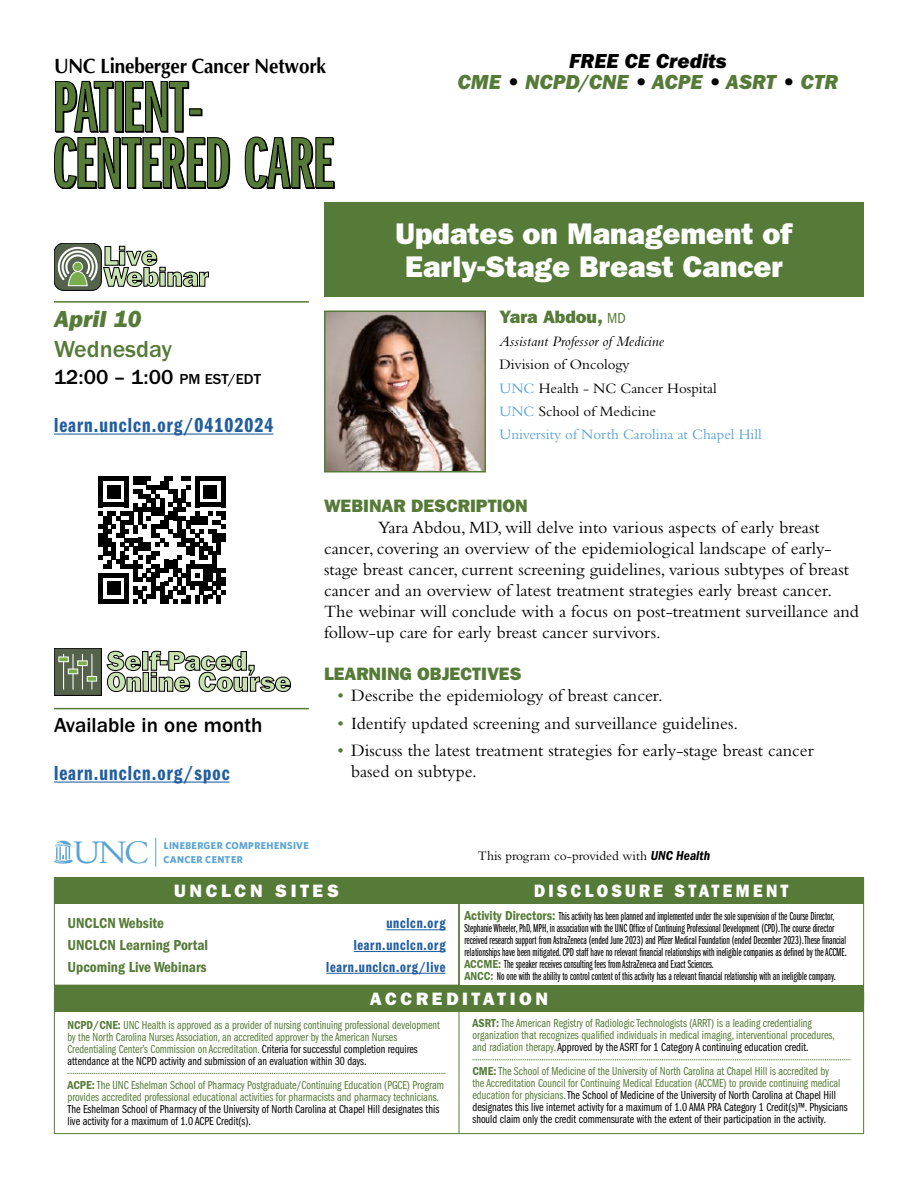
<style>
.page{position:relative;width:918px;height:1188px;background:#fff}
.page>*{position:absolute;margin:0;border:0;box-sizing:border-box;transform-origin:0 0}
.t1{font:75px/56.2px "ITC Franklin Gothic Std Dm X Cp";letter-spacing:-.02em;color:#567b38}
.t2{font:34.5px "Bembo Std";color:#5aa3d2}
.t3{font:30px/33px "ITC Franklin Gothic Std Hvy";color:#fff;text-align:center}
.t4{font:27.3px/21px "ITC Franklin Gothic Std Hvy";color:#c8e2b0}
.t5{font:500 24px "ITC Franklin Gothic Std";color:#567b38}
.t6{font:24px "ITC Franklin Gothic Std Hvy It";color:#567b38}
.t7{font:21px "ITC Franklin Gothic Std Dm Cp";letter-spacing:.05em;color:#215e9e}
.t8{font:21px/21px "ITC Franklin Gothic Std Hvy It";color:#567b38;text-align:center}
.t9{font:500 21px "ITC Franklin Gothic Std";color:#000}
.t10{font:700 21px "Optima";letter-spacing:-.01em;color:#000;scale:.9 1}
.t11{font:18px/21px "Bembo Std";color:#000}
.t12{font:18px "ITC Franklin Gothic Std Hvy";color:#567b38}
.t13{font:18px "ITC Franklin Gothic Std Hvy";letter-spacing:.2em;color:#fff}
.t14{font:18px "ITC Franklin Gothic Std Hvy";letter-spacing:.2em;color:#fff;scale:.9 1}
.t15{font:15px/23.2px "Bembo Std";color:#000}
.t16{font:15px "ITC Franklin Gothic Std Dm Cd";color:#567b38}
.t17{font:15px "ITC Franklin Gothic Std Dm Cp";letter-spacing:.05em;color:#215e9e}
.t18{font:italic 15px "Bembo Std";color:#000}
.t19{font:13.5px "Bembo Std";color:#000}
.t20{font:12px/12px "ITC Franklin Gothic Std Bk Cp";color:#567b38}
.t21{font:12px/12px "ITC Franklin Gothic Std Bk X Cp";color:#000}
.t22{font:12px/12px "ITC Franklin Gothic Std Bk Cp";color:#000}
.t23{font:700 9.9px/14.4px "Whitney";letter-spacing:.04em;color:#5aa3d2}
.s1{font-size:15px}
.s2{color:#000}
.s3{font-family:"ITC Franklin Gothic Std";font-stretch:condensed;font-size:15px}
.s4{color:#5aa3d2}
.s5{color:#567b38}
.s6{font-family:"ITC Franklin Gothic Std Dm Cd It"}
.s7{font-family:"ITC Franklin Gothic Std Dm Cd";font-size:13.5px;color:#567b38}
.s8{font-family:"ITC Franklin Gothic Std Dm Cd";color:#567b38}
.s9{font-family:"ITC Franklin Gothic Std Dm Cd"}
</style>
<div class="page">
<div style="left:324px;top:202px;width:540px;height:95px;background:#567b38"></div>
<img style="left:327px;top:313px;width:156px;height:156px">
<div style="left:324px;top:310px;width:162px;height:162px;border:2px solid #567b38"></div>
<div style="left:54px;top:878px;width:405px;height:108px;border:1px solid #567b38"></div>
<div style="left:459px;top:878px;width:405px;height:26px;background:#567b38"></div>
<svg style="left:54px;top:841px;width:18px;height:23px"></svg>
<svg style="left:156px;top:838px;width:1px;height:29px"></svg>
<hr style="left:54px;top:434px;width:219px;height:1px;background:#215e9e">
<div style="left:54px;top:648px;width:47px;height:47px;background:#55634c"></div>
<div style="left:54px;top:648px;width:48px;height:47px;border:1px solid #000"></div>
<hr style="left:63px;top:654px;width:1px;height:36px;background:#fff">
<hr style="left:73px;top:654px;width:1px;height:36px;background:#fff">
<hr style="left:82px;top:654px;width:1px;height:36px;background:#fff">
<hr style="left:91px;top:654px;width:1px;height:36px;background:#fff">
<div style="left:59px;top:657px;width:9px;height:5px;background:#79ae4e"></div>
<div style="left:59px;top:657px;width:9px;height:5px;border:1px solid #fff"></div>
<div style="left:68px;top:669px;width:10px;height:5px;background:#79ae4e"></div>
<div style="left:68px;top:669px;width:10px;height:5px;border:1px solid #fff"></div>
<div style="left:78px;top:661px;width:9px;height:5px;background:#79ae4e"></div>
<div style="left:78px;top:661px;width:9px;height:5px;border:1px solid #fff"></div>
<div style="left:87px;top:676px;width:10px;height:5px;background:#79ae4e"></div>
<div style="left:87px;top:676px;width:10px;height:5px;border:1px solid #fff"></div>
<div style="left:142px;top:651px;width:6px;height:19px;border:1px solid #000"></div>
<svg style="left:107px;top:651px;width:34px;height:41px"></svg>
<div style="left:143px;top:672px;width:6px;height:19px;border:1px solid #000"></div>
<svg style="left:149px;top:651px;width:142px;height:41px"></svg>
<div style="left:54px;top:243px;width:47px;height:47px;background:#55634c;border-radius:9px"></div>
<div style="left:54px;top:243px;width:48px;height:47px;border:1px solid #000;border-radius:9px"></div>
<svg style="left:57px;top:246px;width:152px;height:41px"></svg>
<hr style="left:54px;top:782px;width:176px;height:1px;background:#215e9e">
<svg style="left:54px;top:81px;width:176px;height:108px"></svg>
<svg style="left:245px;top:137px;width:90px;height:52px"></svg>
<hr style="left:54px;top:301px;width:255px;height:2px;background:#567b38">
<hr style="left:54px;top:708px;width:255px;height:1px;background:#567b38">
<div style="left:54px;top:878px;width:405px;height:26px;background:#567b38"></div>
<hr style="left:386px;top:929px;width:60px;height:1px;background:#215e9e">
<hr style="left:354px;top:951px;width:91px;height:1px;background:#215e9e">
<hr style="left:326px;top:973px;width:119px;height:1px;background:#215e9e">
<svg style="left:99px;top:477px;width:126px;height:126px"></svg>
<hr style="left:459px;top:998px;width:1px;height:136px;background:#567b38">
<div style="left:54px;top:986px;width:810px;height:26px;background:#567b38"></div>
<svg style="left:68px;top:1073px;width:378px;height:1px"></svg>
<svg style="left:472px;top:1060px;width:378px;height:1px"></svg>
<h3 class="t10" style="left:54px;top:55px;width:304px">UNC Lineberger Cancer Network</h3>
<h1 class="t1" style="left:52px;top:80px;width:283px">PATIENT-<br>CENTERED CARE</h1>
<h3 class="t4" style="left:103px;top:245px;width:107px">Live<br>Webinar</h3>
<h3 class="t6" style="left:54px;top:305px;width:89px">April 10</h3>
<h3 class="t5" style="left:54px;top:336px;width:120px">Wednesday</h3>
<h3 class="t9" style="left:54px;top:365px;width:208px">12:00 – 1:00 <span class="s1">PM EST/EDT</span></h3>
<h3 class="t7" style="left:54px;top:413px;width:221px">learn.unclcn.org/04102024</h3>
<h3 class="t8" style="left:458px;top:51px;width:382px"><span class="s2">FREE CE Credits<br></span>CME <span class="s2">•</span> NCPD/CNE <span class="s2">•</span> ACPE <span class="s2">•</span> ASRT <span class="s2">•</span> CTR</h3>
<h3 class="t3" style="left:395px;top:217px;width:399px">Updates on Management of<br>Early-Stage Breast Cancer</h3>
<h3 class="t12" style="left:500px;top:306px;width:128px">Yara Abdou, <span class="s3">MD</span></h3>
<p class="t18" style="left:499px;top:333px;width:166px">Assistant Professor of Medicine</p>
<p class="t15" style="left:499px;top:353px;width:264px">Division of Oncology<br><span class="s4">UNC</span> Health - NC Cancer Hospital<br><span class="s4">UNC</span> School of Medicine<br><span class="s4">University of North Carolina at Chapel Hill</span></p>
<h3 class="t4" style="left:107px;top:650px;width:186px">Self-Paced,<br>Online Course</h3>
<h3 class="t9" style="left:54px;top:713px;width:210px">Available in one month</h3>
<h3 class="t7" style="left:54px;top:761px;width:177px">learn.unclcn.org/spoc</h3>
<h3 class="t12" style="left:324px;top:495px;width:205px">WEBINAR DESCRIPTION</h3>
<p class="t11" style="left:324px;top:516px;width:536px;text-indent:54px">Yara Abdou, MD, will delve into various aspects of early breast cancer, covering an overview of the epidemiological landscape of early&shy;stage breast cancer, current screening guidelines, various subtypes of breast cancer and an overview of latest treatment strategies early breast cancer.<br>The webinar will conclude with a focus on post-treatment surveillance and follow-up care for early breast cancer survivors.</p>
<h3 class="t12" style="left:324px;top:663px;width:199px">LEARNING OBJECTIVES</h3>
<h3 class="t11" style="left:338px;top:684px;width:327px"><span class="s5">•</span> Describe the epidemiology of breast cancer.</h3>
<h3 class="t11" style="left:338px;top:712px;width:402px"><span class="s5">•</span> Identify updated screening and surveillance guidelines.</h3>
<h3 class="t11" style="left:351px;top:740px;width:464px;text-indent:-14px"><span class="s5">•</span> Discuss the latest treatment strategies for early-stage breast cancer based on subtype.</h3>
<h2 class="t2" style="left:73px;top:832px;width:78px">UNC</h2>
<p class="t23" style="left:164px;top:838px;width:147px">LINEBERGER COMPREHENSIVE<br>CANCER CENTER</p>
<p class="t19" style="left:478px;top:848px;width:234px">This program co-provided with <span class="s6">UNC Health</span></p>
<h3 class="t13" style="left:174px;top:880px;width:166px">UNCLCN SITES</h3>
<h3 class="t14" style="left:534px;top:880px;width:284px">DISCLOSURE STATEMENT</h3>
<p class="t21" style="left:464px;top:910px;width:384px"><span class="s7">Activity Directors:</span> This activity has been planned and implemented under the sole supervision of the Course Director, Stephanie Wheeler, PhD, MPH, in association with the UNC Office of Continuing Professional Development (CPD). The course director received research support from AstraZeneca (ended June 2023) and Pfizer Medical Foundation (ended December 2023). These financial relationships have been mitigated. CPD staff have no relevant financial relationships with ineligible companies as defined by the ACCME.<br><span class="s8">ACCME:</span> The speaker receives consulting fees from AstraZeneca and Exact Sciences.<br><span class="s8">ANCC:</span> No one with the ability to control content of this activity has a relevant financial relationship with an ineligible company.</p>
<p class="t16" style="left:68px;top:915px;width:98px">UNCLCN Website</p>
<p class="t17" style="left:386px;top:915px;width:61px">unclcn.org</p>
<p class="t16" style="left:68px;top:936px;width:142px">UNCLCN Learning Portal</p>
<p class="t17" style="left:354px;top:937px;width:93px">learn.unclcn.org</p>
<p class="t16" style="left:68px;top:958px;width:141px">Upcoming Live Webinars</p>
<p class="t17" style="left:326px;top:959px;width:121px">learn.unclcn.org/live</p>
<h3 class="t13" style="left:370px;top:988px;width:180px">ACCREDITATION</h3>
<p class="t20" style="left:68px;top:1019px;width:374px"><span class="s9">NCPD/CNE:</span> UNC Health is approved as a provider of nursing continuing professional development by the North Carolina Nurses Association, an accredited approver by the American Nurses Credentialing Center’s Commission on Accreditation. <span class="s2">Criteria for successful completion requires attendance at the NCPD activity and submission of an evaluation within 30 days.</span></p>
<p class="t20" style="left:68px;top:1079px;width:378px"><span class="s9">ACPE:</span> The UNC Eshelman School of Pharmacy Postgraduate/Continuing Education (PGCE) Program provides accredited professional educational activities for pharmacists and pharmacy technicians.</p>
<p class="t22" style="left:68px;top:1103px;width:373px">The Eshelman School of Pharmacy of the University of North Carolina at Chapel Hill designates this live activity for a maximum of 1.0 ACPE Credit(s).</p>
<p class="t20" style="left:472px;top:1018px;width:364px"><span class="s9">ASRT:</span> The American Registry of Radiologic Technologists (ARRT) is a leading credentialing organization that recognizes qualified individuals in medical imaging, interventional procedures, and radiation therapy. <span class="s2">Approved by the ASRT for 1 Category A continuing education credit.</span></p>
<p class="t22" style="left:472px;top:1066px;width:377px"><span class="s8">CME:</span> <span class="s5">The School of Medicine of the University of North Carolina at Chapel Hill is accredited by<br>the Accreditation Council for Continuing Medical Education (ACCME) to provide continuing medical education for physicians.</span> The School of Medicine of the University of North Carolina at Chapel Hill designates this live internet activity for a maximum of 1.0 AMA PRA Category 1 Credit(s)™. Physicians should claim only the credit commensurate with the extent of their participation in the activity.</p>
</div>
